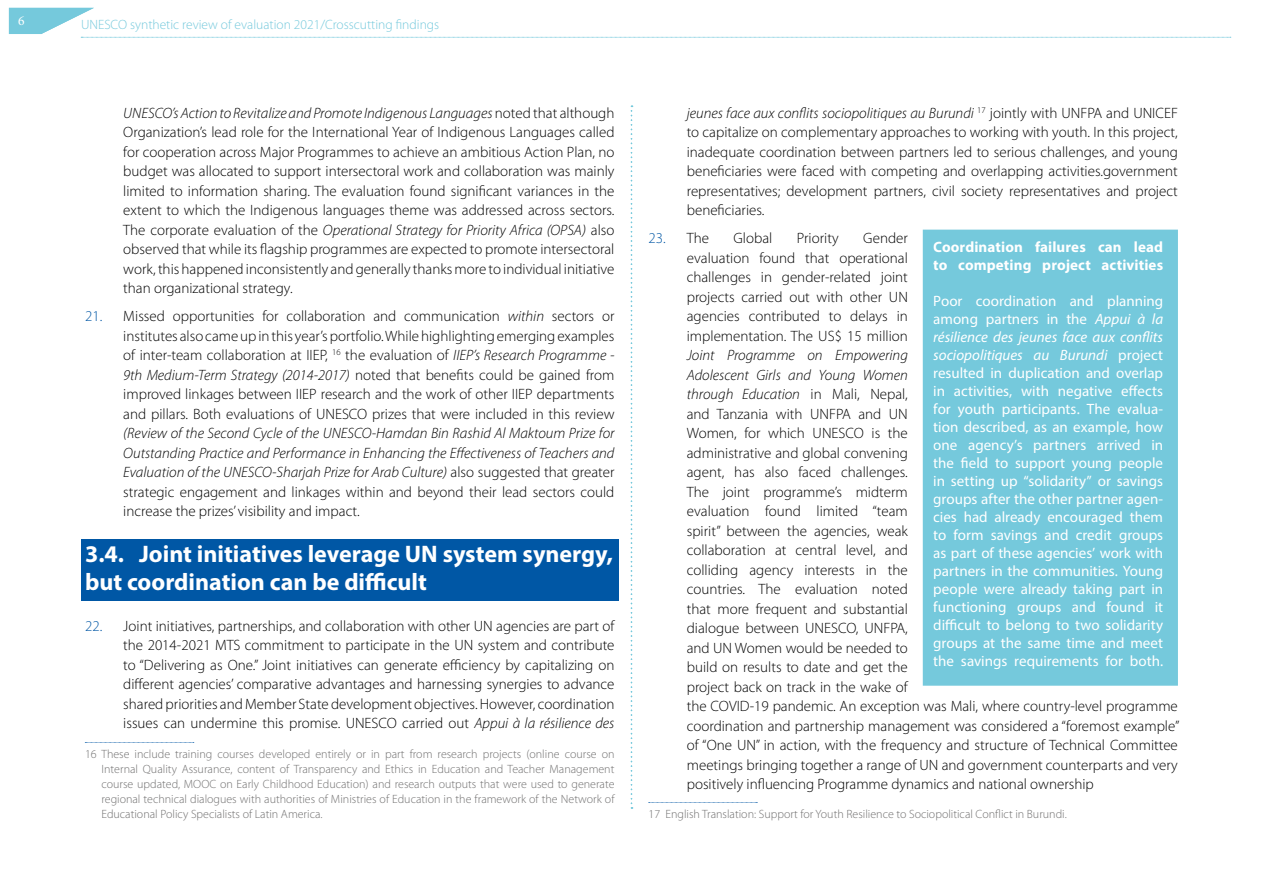
<style>
.page{position:relative;width:1263px;height:893px;background:#fff}
.page>*{position:absolute;margin:0;border:0;box-sizing:border-box;transform-origin:0 0}
.t1{font:700 24px/28.5px "Myriad Pro";color:#fff}
.t2{font:300 15px/19.5px "Myriad Pro";color:#000;text-align:justify}
.t3{font:15px/18px "Myriad Pro";color:#fff;text-align:justify}
.t4{font:italic 300 15px/19.5px "Myriad Pro";color:#000;text-align:justify}
.t5{font:700 15px/18px "Myriad Pro";letter-spacing:.005em;color:#fff}
.t6{font:300 15px "Myriad Pro";color:#0057a5}
.t7{font:300 13.5px "Myriad Pro";color:#75c9dc}
.t8{font:13.5px "Minion Pro";color:#fff}
.t9{font:300 12px/15px "Myriad Pro";color:#706f6f;text-align:justify}
.s1{font-style:italic}
.s2{color:#0057a5}
.s3{font-style:normal}
.s4{color:#000}
</style>
<div class="page">
<svg style="left:631px;top:106px;width:1px;height:703px"></svg>
<svg style="left:9px;top:8px;width:1222px;height:30px"></svg>
<div style="left:81px;top:539px;width:538px;height:61px;background:#0057a5"></div>
<svg style="left:85px;top:742px;width:109px;height:1px"></svg>
<svg style="left:649px;top:802px;width:108px;height:1px"></svg>
<div style="left:928px;top:235px;width:245px;height:445px;background:#75c9dc"></div>
<div style="left:923px;top:230px;width:255px;height:456px;border:10px solid #75c9dc"></div>
<p class="t8" style="left:18px;top:12px;width:8px">6</p>
<p class="t7" style="left:81px;top:16px;width:360px">UNESCO synthetic review of evaluation 2021/Crosscutting findings</p>
<p class="t2" style="left:123px;top:103px;width:493px"><span class="s1">UNESCO’s Action to Revitalize and Promote Indigenous Languages</span> noted that although Organization’s lead role for the International Year of Indigenous Languages called for cooperation across Major Programmes to achieve an ambitious Action Plan, no budget was allocated to support intersectoral work and collaboration was mainly limited to information sharing. The evaluation found significant variances in the extent to which the Indigenous languages theme was addressed across sectors.<br>The corporate evaluation of the <span class="s1">Operational Strategy for Priority Africa (OPSA)</span> also observed that while its flagship programmes are expected to promote intersectoral work, this happened inconsistently and generally thanks more to individual initiative than organizational strategy.</p>
<p class="t2" style="left:123px;top:306px;width:493px;text-indent:-38px"><span class="s2">21.</span> Missed opportunities for collaboration and communication <span class="s1">within</span> sectors or institutes also came up in this year’s portfolio. While highlighting emerging examples of inter-team collaboration at IIEP, <sup>16</sup> the evaluation of <span class="s1">IIEP’s Research Programme - 9th Medium-Term Strategy (2014-2017)</span> noted that benefits could be gained from improved linkages between IIEP research and the work of other IIEP departments and pillars. Both evaluations of UNESCO prizes that were included in this review</p>
<p class="t4" style="left:123px;top:423px;width:493px">(Review of the Second Cycle of the UNESCO-Hamdan Bin Rashid Al Maktoum Prize for Outstanding Practice and Performance in Enhancing the Effectiveness of Teachers and Evaluation of the UNESCO-Sharjah Prize for Arab Culture) <span class="s3">also suggested that greater strategic engagement and linkages within and beyond their lead sectors could increase the prizes’ visibility and impact.</span></p>
<h1 class="t1" style="left:85px;top:538px;width:529px">3.4. Joint initiatives leverage UN system synergy, but coordination can be difficult</h1>
<p class="t2" style="left:123px;top:616px;width:493px;text-indent:-38px"><span class="s2">22.</span> Joint initiatives, partnerships, and collaboration with other UN agencies are part of the 2014-2021 MTS commitment to participate in the UN system and contribute to “Delivering as One.” Joint initiatives can generate efficiency by capitalizing on different agencies’ comparative advantages and harnessing synergies to advance shared priorities and Member State development objectives. However, coordination issues can undermine this promise. UNESCO carried out <span class="s1">Appui à la résilience des</span></p>
<p class="t9" style="left:102px;top:746px;width:514px;text-indent:-16px">16 These include training courses developed entirely or in part from research projects (online course on Internal Quality Assurance, content of Transparency and Ethics in Education and Teacher Management course updated, MOOC on Early Childhood Education) and research outputs that were used to generate regional technical dialogues with authorities of Ministries of Education in the framework of the Network of Educational Policy Specialists of Latin America.</p>
<p class="t2" style="left:687px;top:103px;width:493px"><span class="s1">jeunes face aux conflits sociopolitiques au Burundi</span> <sup>17</sup> jointly with UNFPA and UNICEF to capitalize on complementary approaches to working with youth. In this project, inadequate coordination between partners led to serious challenges, and young beneficiaries were faced with competing and overlapping activities.government representatives; development partners, civil society representatives and project beneficiaries.</p>
<p class="t6" style="left:648px;top:229px;width:62px">23. <span class="s4">The</span></p>
<p class="t2" style="left:733px;top:228px;width:40px">Global</p>
<p class="t2" style="left:797px;top:228px;width:43px">Priority</p>
<p class="t2" style="left:687px;top:228px;width:223px;text-indent:176px">Gender evaluation found that operational challenges in gender-related joint projects carried out with other UN agencies contributed to delays in implementation. The US$ 15 million</p>
<p class="t2" style="left:687px;top:345px;width:494px;text-align:left"><span class="s1">Joint Programme on Empowering<br>Adolescent Girls and Young Women<br>through Education</span> in Mali, Nepal,<br>and Tanzania with UNFPA and UN<br>Women, for which UNESCO is the<br>administrative and global convening<br>agent, has also faced challenges.<br>The joint programme’s midterm<br>evaluation found limited “team<br>spirit” between the agencies, weak<br>collaboration at central level, and<br>colliding agency interests in the<br>countries. The evaluation noted<br>that more frequent and substantial<br>dialogue between UNESCO, UNFPA,<br>and UN Women would be needed to<br>build on results to date and get the<br>project back on track in the wake of<br>the COVID-19 pandemic. An exception was Mali, where country-level programme coordination and partnership management was considered a “foremost example” of “One UN” in action, with the frequency and structure of Technical Committee meetings bringing together a range of UN and government counterparts and very positively influencing Programme dynamics and national ownership</p>
<p class="t9" style="left:648px;top:806px;width:420px">17 English Translation: Support for Youth Resilience to Sociopolitical Conflict in Burundi.</p>
<p class="t5" style="left:933px;top:237px;width:231px">Coordination failures can lead to competing project activities</p>
<p class="t3" style="left:933px;top:292px;width:231px">Poor coordination and planning among partners in the <span class="s1">Appui à la résilience des jeunes face aux conflits sociopolitiques au Burundi</span> project resulted in duplication and overlap in activities, with negative effects for youth participants. The evalua&shy;tion described, as an example, how one agency’s partners arrived in the field to support young people in setting up “solidarity” or savings groups after the other partner agen&shy;cies had already encouraged them to form savings and credit groups as part of these agencies’ work with partners in the communities. Young people were already taking part in functioning groups and found it difficult to belong to two solidarity groups at the same time and meet the savings requirements for both.</p>
</div>
